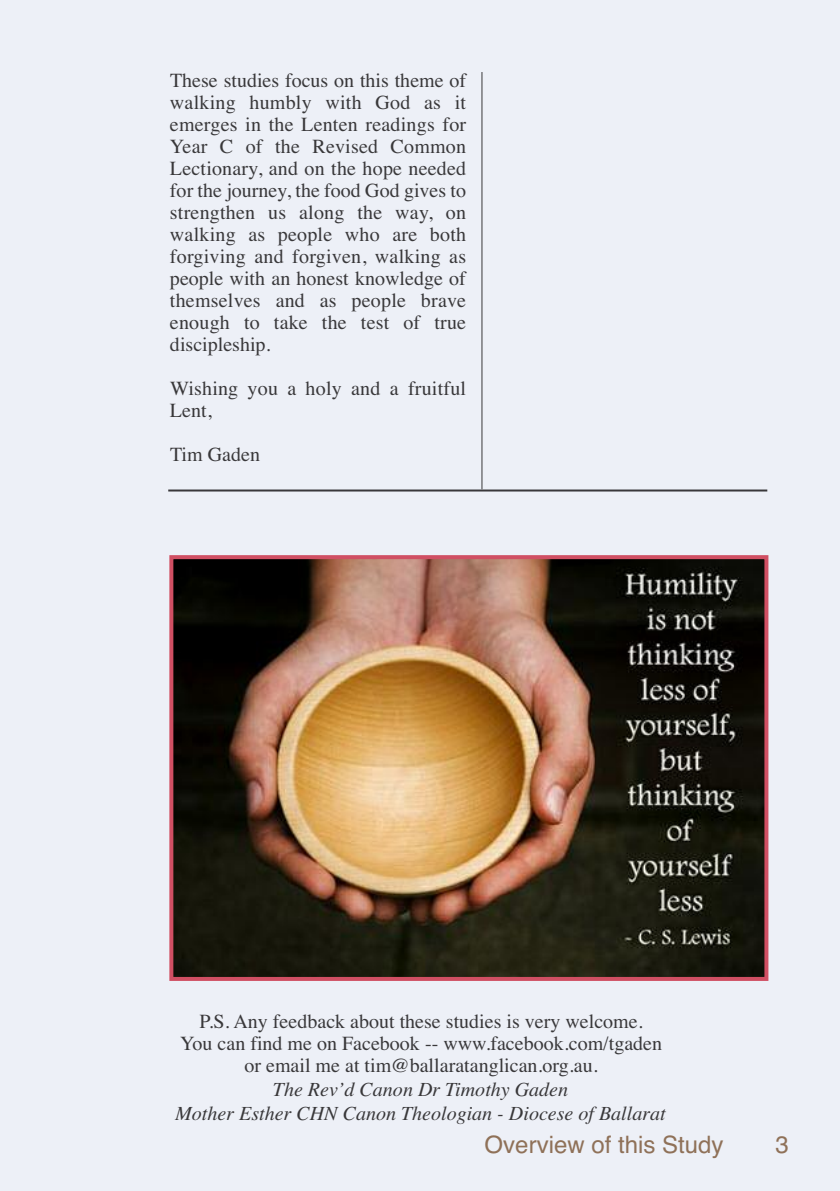
<style>
.page{position:relative;width:840px;height:1191px;background:#fff}
.page>*{position:absolute;margin:0;border:0;box-sizing:border-box;transform-origin:0 0}
.t1{font:24px "Helvetica";color:#8f7158}
.t2{font:20px/22px "Times";color:#39383a;text-align:justify}
.t3{font:italic 20px/24px "Times";color:#39383a;text-align:center}
</style>
<div class="page">
<div style="left:0;top:0;width:839px;height:1191px;background:#edf0f7"></div>
<hr style="left:481px;top:72px;width:1px;height:417px;background:#39383a">
<img style="left:174px;top:560px;width:589px;height:416px">
<div style="left:169px;top:555px;width:599px;height:426px;border:4px solid #d04f63"></div>
<hr style="left:168px;top:489px;width:598px;height:2px;background:#39383a">
<p class="t2" style="left:170px;top:69px;width:297px">These studies focus on this theme of walking humbly with God as it emerges in the Lenten readings for Year C of the Revised Common Lectionary, and on the hope needed for the journey, the food God gives to strengthen us along the way, on walking as people who are both forgiving and forgiven, walking as people with an honest knowledge of themselves and as people brave enough to take the test of true discipleship.</p>
<p class="t2" style="left:170px;top:377px;width:297px">Wishing you a holy and a fruitful<br>Lent,</p>
<p class="t2" style="left:170px;top:443px;width:91px">Tim Gaden</p>
<p class="t2" style="left:180px;top:1010px;width:483px;text-align:center">P.S. Any feedback about these studies is very welcome.<br>You can find me on Facebook -- www.facebook.com/tgaden or email me at tim@ballaratanglican.org.au.</p>
<p class="t3" style="left:175px;top:1077px;width:492px">The Rev’d Canon Dr Timothy Gaden<br>Mother Esther CHN Canon Theologian - Diocese of Ballarat</p>
<p class="t1" style="left:484px;top:1131px;width:240px">Overview of this Study</p>
<p class="t1" style="left:775px;top:1131px;width:15px">3</p>
</div>
